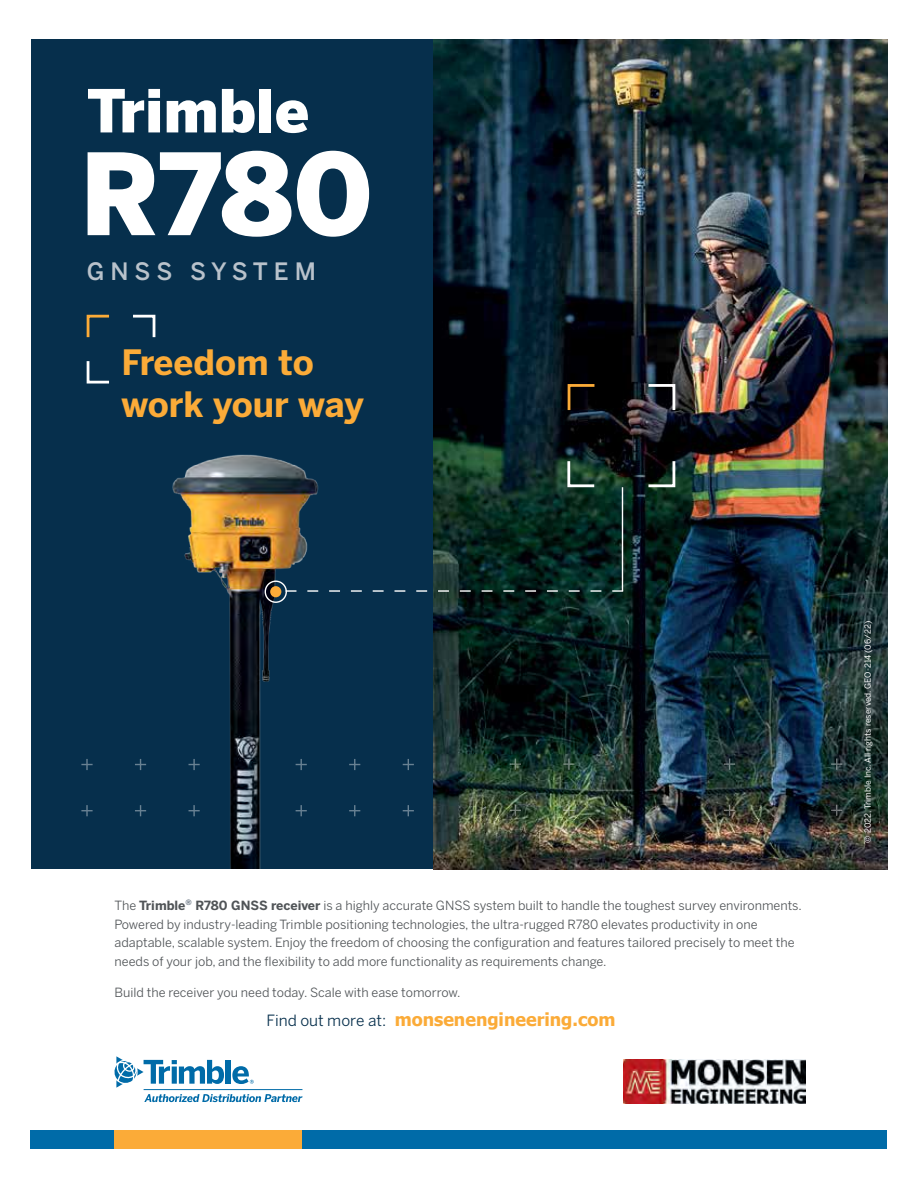
<style>
.page{position:relative;width:918px;height:1188px;background:#fff}
.page>*{position:absolute;margin:0;border:0;box-sizing:border-box;transform-origin:0 0}
.t1{font:900 112.05px "Benton Sans";color:#fff}
.t2{font:900 58.8px "Benton Sans";color:#fff}
.t3{font:700 34.65px/41.5px "Benton Sans";color:#fbab38}
.t4{font:500 23.85px "Benton Sans";letter-spacing:.245em;color:#b9c2cb}
.t5{font:700 17.85px "Tahoma";color:#fbab38}
.t6{font:12.6px/18.9px "Benton Sans";color:#505457}
.t7{font:8.4px "Benton Sans";color:#fff}
.s1{font-weight:700}
.s2{font-family:"Benton Sans";font-weight:400;font-size:15.45px;color:#062f4c}
</style>
<div class="page">
<div style="left:31px;top:40px;width:432px;height:829px;background:#062f4c"></div>
<img style="left:140px;top:454px;width:221px;height:414px">
<div style="left:31px;top:1130px;width:856px;height:18px;background:#006ba8"></div>
<div style="left:114px;top:1130px;width:188px;height:18px;background:#fbab38"></div>
<img style="left:434px;top:40px;width:453px;height:830px">
<svg style="left:81px;top:759px;width:12px;height:11px"></svg>
<svg style="left:81px;top:805px;width:12px;height:11px"></svg>
<svg style="left:135px;top:759px;width:11px;height:11px"></svg>
<svg style="left:135px;top:805px;width:11px;height:11px"></svg>
<svg style="left:189px;top:759px;width:11px;height:11px"></svg>
<svg style="left:189px;top:805px;width:11px;height:11px"></svg>
<svg style="left:296px;top:805px;width:11px;height:11px"></svg>
<svg style="left:349px;top:805px;width:11px;height:11px"></svg>
<svg style="left:403px;top:805px;width:11px;height:11px"></svg>
<svg style="left:724px;top:759px;width:11px;height:11px"></svg>
<svg style="left:724px;top:805px;width:11px;height:11px"></svg>
<svg style="left:510px;top:805px;width:11px;height:11px"></svg>
<svg style="left:563px;top:805px;width:12px;height:11px"></svg>
<svg style="left:510px;top:759px;width:11px;height:11px"></svg>
<svg style="left:563px;top:759px;width:12px;height:11px"></svg>
<svg style="left:831px;top:805px;width:11px;height:11px"></svg>
<svg style="left:831px;top:759px;width:11px;height:11px"></svg>
<svg style="left:349px;top:759px;width:11px;height:11px"></svg>
<svg style="left:403px;top:759px;width:11px;height:11px"></svg>
<svg style="left:296px;top:759px;width:11px;height:11px"></svg>
<div style="left:265px;top:581px;width:22px;height:22px;border:1px solid #fff;border-radius:50%"></div>
<div style="left:270px;top:586px;width:11px;height:11px;background:#fbab38;border-radius:50%"></div>
<div style="left:226px;top:1060px;width:5px;height:24px;background:#006ba8"></div>
<svg style="left:232px;top:1066px;width:22px;height:18px"></svg>
<svg style="left:114px;top:1056px;width:110px;height:32px"></svg>
<svg style="left:144px;top:1094px;width:158px;height:8px"></svg>
<hr style="left:144px;top:1089px;width:158px;height:1px;background:#006ba8">
<svg style="left:86px;top:361px;width:24px;height:23px"></svg>
<svg style="left:86px;top:314px;width:24px;height:24px"></svg>
<svg style="left:133px;top:314px;width:23px;height:24px"></svg>
<hr style="left:622px;top:487px;width:1px;height:104px;background:#fff">
<svg style="left:286px;top:590px;width:337px;height:2px"></svg>
<svg style="left:566px;top:458px;width:31px;height:31px"></svg>
<svg style="left:566px;top:383px;width:31px;height:30px"></svg>
<svg style="left:646px;top:383px;width:31px;height:30px"></svg>
<svg style="left:646px;top:458px;width:31px;height:31px"></svg>
<img style="left:623px;top:1060px;width:182px;height:43px">
<h2 class="t2" style="left:87px;top:67px;width:224px">Trimble</h2>
<h1 class="t1" style="left:80px;top:111px;width:295px">R780</h1>
<h3 class="t4" style="left:87px;top:254px;width:231px">GNSS SYSTEM</h3>
<h3 class="t3" style="left:121px;top:340px;width:244px">Freedom to work your way</h3>
<p class="t6" style="left:114px;top:895px;width:689px">The <span class="s1">Trimble</span><sup>®</sup> <span class="s1">R780 GNSS receiver</span> is a highly accurate GNSS system built to handle the toughest survey environments.<br>Powered by industry-leading Trimble positioning technologies, the ultra-rugged R780 elevates productivity in one adaptable, scalable system. Enjoy the freedom of choosing the configuration and features tailored precisely to meet the needs of your job, and the flexibility to add more functionality as requirements change.</p>
<p class="t6" style="left:114px;top:982px;width:348px">Build the receiver you need today. Scale with ease tomorrow.</p>
<h3 class="t5" style="left:266px;top:1007px;width:351px"><span class="s2">Find out more at:</span> monsenengineering.com</h3>
<p class="t7" style="left:862px;top:843px;width:223px;rotate:-90deg">© 2022, Trimble Inc. All rights reserved. GEO-214 (06/22)</p>
</div>
